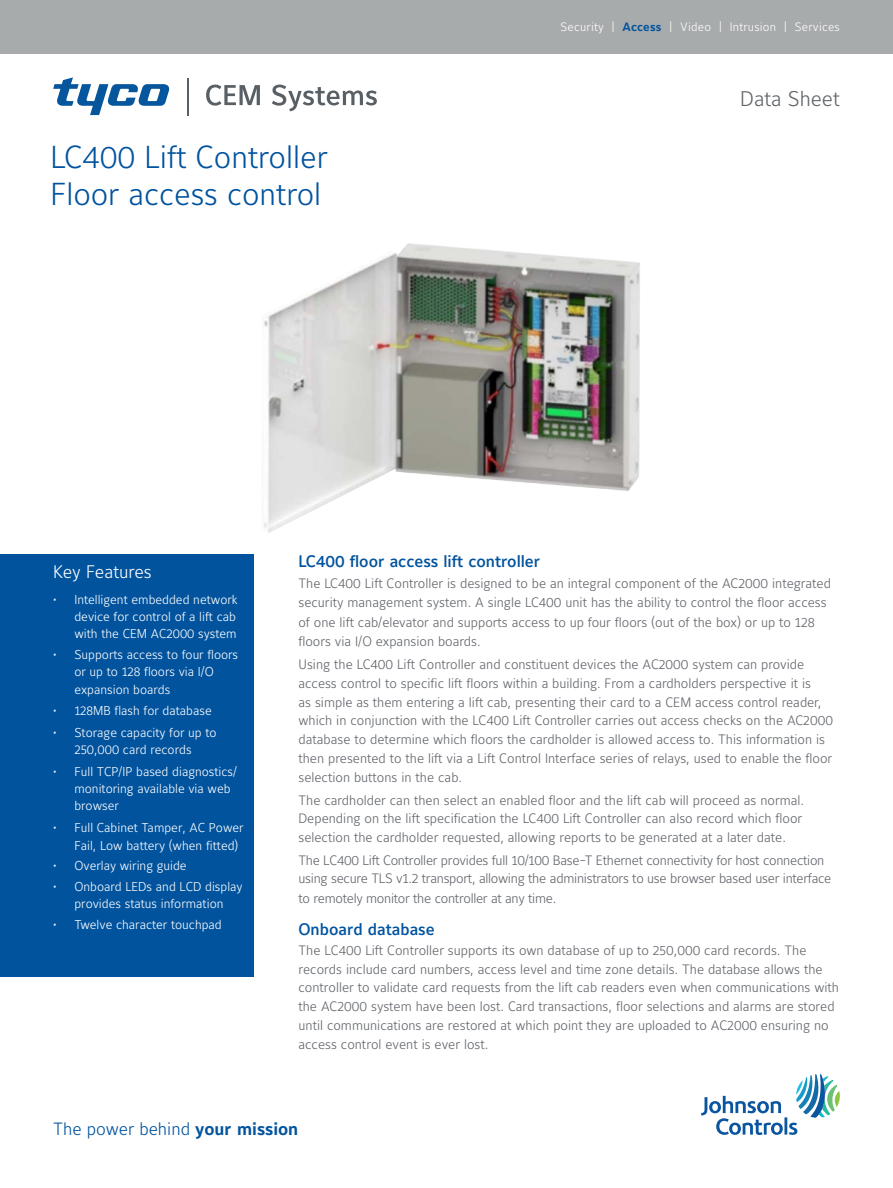
<style>
.page{position:relative;width:893px;height:1188px;background:#fff}
.page>*{position:absolute;margin:0;border:0;box-sizing:border-box;transform-origin:0 0}
.t1{font:300 31.5px/37.8px "Maurea Jci Lf ML";color:#01539e}
.t2{font:300 21px "Maurea Jci Lf ML";color:#5f6369}
.t3{font:300 18px "Maurea Jci Lf ML";color:#fff}
.t4{font:300 17.55px "Maurea Jci Lf ML";color:#01539e}
.t5{font:500 16.5px "Maurea Jci Lf ML";color:#01539e}
.t6{font:300 13.5px/18.8px "Maurea Jci Lf ML";color:#5f6369}
.t7{font:300 13.5px/18.9px "Maurea Jci Lf ML";letter-spacing:-.02em;color:#5f6369}
.t8{font:300 12.75px/17.2px "Maurea Jci Lf ML";color:#fff}
.t9{font:300 12px "Maurea Jci Lf ML";letter-spacing:.02em;color:#fff}
.s1{font-weight:700;color:#01539e}
.s2{font-weight:700}
</style>
<div class="page">
<img style="left:264px;top:243px;width:376px;height:290px">
<div style="left:0;top:555px;width:254px;height:422px;background:#01539e"></div>
<div style="left:0;top:0;width:893px;height:53px;background:#a8abac"></div>
<svg style="left:701px;top:1074px;width:139px;height:61px"></svg>
<svg style="left:206px;top:85px;width:54px;height:21px"></svg>
<svg style="left:272px;top:85px;width:105px;height:26px"></svg>
<hr style="left:187px;top:78px;width:1px;height:37px;background:#585f65">
<svg style="left:53px;top:77px;width:117px;height:38px"></svg>
<p class="t9" style="left:561px;top:19px;width:281px">Security | <span class="s1">Access</span> | Video | Intrusion | Services</p>
<h1 class="t1" style="left:50px;top:137px;width:279px">LC400 Lift Controller<br>Floor access control</h1>
<h2 class="t2" style="left:740px;top:86px;width:101px">Data Sheet</h2>
<h3 class="t3" style="left:53px;top:561px;width:100px">Key Features</h3>
<p class="t8" style="left:74px;top:590px;width:165px;text-indent:-21px">• Intelligent embedded network device for control of a lift cab with the CEM AC2000 system</p>
<p class="t8" style="left:74px;top:646px;width:165px;text-indent:-21px">• Supports access to four floors or up to 128 floors via I/O expansion boards</p>
<p class="t8" style="left:53px;top:702px;width:160px">• 128MB flash for database</p>
<p class="t8" style="left:53px;top:723px;width:165px;text-align:center">• Storage capacity for up to<br>250,000 card records</p>
<p class="t8" style="left:74px;top:763px;width:164px;text-indent:-21px">• Full TCP/IP based diagnostics/ monitoring available via web browser</p>
<p class="t8" style="left:74px;top:819px;width:171px;text-indent:-21px">• Full Cabinet Tamper, AC Power<br>Fail, Low battery (when fitted)</p>
<p class="t8" style="left:53px;top:856px;width:135px">• Overlay wiring guide</p>
<p class="t8" style="left:53px;top:877px;width:191px;text-align:center">• Onboard LEDs and LCD display provides status information</p>
<p class="t8" style="left:53px;top:916px;width:170px">• Twelve character touchpad</p>
<p class="t5" style="left:298px;top:551px;width:243px">LC400 floor access lift controller</p>
<p class="t6" style="left:298px;top:573px;width:534px;line-height:19.5px">The LC400 Lift Controller is designed to be an integral component of the AC2000 integrated security management system. A single LC400 unit has the ability to control the floor access of one lift cab/elevator and supports access to up four floors (out of the box) or up to 128 floors via I/O expansion boards.</p>
<p class="t6" style="left:298px;top:655px;width:536px">Using the LC400 Lift Controller and constituent devices the AC2000 system can provide access control to specific lift floors within a building. From a cardholders perspective it is<br>as simple as them entering a lift cab, presenting their card to a CEM access control reader, which in conjunction with the LC400 Lift Controller carries out access checks on the AC2000 database to determine which floors the cardholder is allowed access to. This information is then presented to the lift via a Lift Control Interface series of relays, used to enable the floor selection buttons in the cab.</p>
<p class="t6" style="left:298px;top:790px;width:507px">The cardholder can then select an enabled floor and the lift cab will proceed as normal.<br>Depending on the lift specification the LC400 Lift Controller can also record which floor selection the cardholder requested, allowing reports to be generated at a later date.</p>
<p class="t7" style="left:298px;top:850px;width:534px">The LC400 Lift Controller provides full 10/100 Base-T Ethernet connectivity for host connection using secure TLS v1.2 transport, allowing the administrators to use browser based user interface to remotely monitor the controller at any time.</p>
<p class="t5" style="left:298px;top:919px;width:138px">Onboard database</p>
<p class="t6" style="left:298px;top:940px;width:542px">The LC400 Lift Controller supports its own database of up to 250,000 card records. The records include card numbers, access level and time zone details. The database allows the controller to validate card requests from the lift cab readers even when communications with the AC2000 system have been lost. Card transactions, floor selections and alarms are stored until communications are restored at which point they are uploaded to AC2000 ensuring no access control event is ever lost.</p>
<p class="t4" style="left:53px;top:1118px;width:247px">The power behind <span class="s2">your mission</span></p>
</div>
